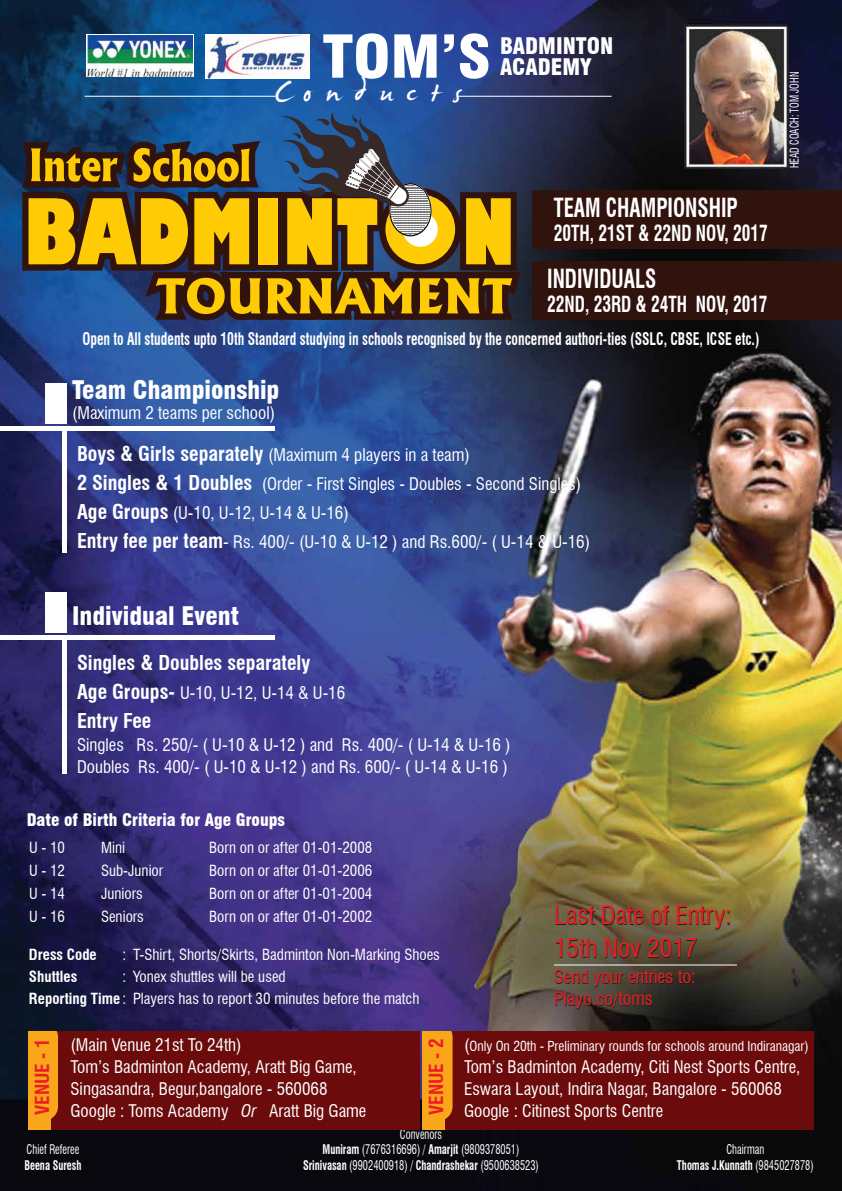
<style>
.page{position:relative;width:842px;height:1191px;background:#fff}
.page>*{position:absolute;margin:0;border:0;box-sizing:border-box;transform-origin:0 0}
.t1{font:800 condensed 88.6px "Gill Sans";color:#ffcb05}
.t2{font:900 condensed 57.6px "Swiss 721 BT";color:#fff;scale:1.09 1}
.t3{font:48.2px "James Fajardo";letter-spacing:.3em;color:#fff}
.t4{font:700 condensed 25.7px "Swiss 721 BT";color:#fff;scale:.8 1}
.t5{font:condensed 25.2px/32.6px "Swiss 721 BT";color:#ed1d24}
.t6{font:900 condensed 25px "Swiss 721 BT";color:#fff}
.t7{font:900 condensed 22.3px "Swiss 721 BT";color:#fff}
.t8{font:700 condensed 21.7px "Swiss 721 BT";color:#fff;scale:.8 1}
.t9{font:700 condensed 20px "Swiss 721 BT";color:#fff}
.t10{font:700 condensed 19px "Swiss 721 BT";color:#ed1d24}
.t11{font:condensed 18px/22px "Swiss 721 BT";color:#ed1d24}
.t12{font:condensed 17px/22px "Swiss 721 BT";color:#fff}
.t13{font:700 condensed 17px "Swiss 721 BT";color:#fff;scale:.8 1}
.t14{font:900 condensed 17px "Swiss 721 BT";color:#fff}
.t15{font:condensed 15px/22px "Swiss 721 BT";color:#fff}
.t16{font:700 condensed 15px "Swiss 721 BT";color:#fff}
.t17{font:condensed 13.5px "Swiss 721 BT";color:#fff}
.t18{font:condensed 13px/15.6px "Swiss 721 BT";color:#fff;text-align:center;scale:.8 1}
.t19{font:700 condensed 13px "Swiss 721 BT";color:#fff;scale:.8 1}
.t20{font:condensed 12px "Swiss 721 BT";color:#fff;scale:.8 1}
.s1{font-weight:700;font-size:20px}
.s2{font-weight:700}
.s3{font-style:italic}
.s4{font-size:17px}
</style>
<div class="page">
<img style="left:0;top:0;width:842px;height:1191px">
<svg style="left:86px;top:34px;width:108px;height:43px"></svg>
<img style="left:86px;top:35px;width:106px;height:41px">
<svg style="left:22px;top:112px;width:501px;height:208px;background:#6a613c"></svg>
<div style="left:423px;top:1031px;width:391px;height:98px;background:#6b0b0c"></div>
<div style="left:423px;top:1031px;width:22px;height:98px;background:#faa61a"></div>
<svg style="left:445px;top:1031px;width:8px;height:88px"></svg>
<div style="left:28px;top:1031px;width:391px;height:98px;background:#6b0b0c"></div>
<div style="left:28px;top:1031px;width:22px;height:98px;background:#faa61a"></div>
<svg style="left:50px;top:1031px;width:8px;height:89px"></svg>
<img style="left:205px;top:34px;width:105px;height:44px">
<hr style="left:85px;top:96px;width:190px;height:1px;background:#fff">
<hr style="left:457px;top:96px;width:155px;height:1px;background:#fff">
<div style="left:533px;top:191px;width:309px;height:58px;background:#31130e"></div>
<div style="left:533px;top:262px;width:309px;height:58px;background:#31130e"></div>
<hr style="left:63px;top:430px;width:4px;height:122px;background:#fff">
<div style="left:45px;top:383px;width:22px;height:40px;background:#fff"></div>
<hr style="left:0;top:426px;width:275px;height:4px;background:#fff">
<hr style="left:63px;top:639px;width:4px;height:134px;background:#fff">
<div style="left:45px;top:592px;width:22px;height:40px;background:#fff"></div>
<hr style="left:0;top:635px;width:275px;height:4px;background:#fff">
<hr style="left:554px;top:964px;width:183px;height:1px;background:#fff">
<h2 class="t2" style="left:323px;top:22px;width:156px">TOM’S</h2>
<h3 class="t3" style="left:275px;top:67px;width:188px">Conducts</h3>
<h3 class="t7" style="left:500px;top:33px;width:115px">BADMINTON</h3>
<h3 class="t7" style="left:500px;top:53px;width:93px">ACADEMY</h3>
<h1 class="t1" style="left:462px;top:176px;width:55px">N</h1>
<h3 class="t4" style="left:554px;top:192px;width:231px">TEAM CHAMPIONSHIP</h3>
<p class="t8" style="left:554px;top:220px;width:269px">20TH, 21ST &amp; 22ND NOV, 2017</p>
<h3 class="t4" style="left:547px;top:263px;width:138px">INDIVIDUALS</h3>
<p class="t8" style="left:547px;top:291px;width:277px">22ND, 23RD &amp; 24TH NOV, 2017</p>
<p class="t13" style="left:83px;top:328px;width:848px">Open to All students upto 10th Standard studying in schools recognised by the concerned authori-ties (SSLC, CBSE, ICSE etc.)</p>
<h3 class="t6" style="left:72px;top:375px;width:209px">Team Championship</h3>
<p class="t12" style="left:72px;top:402px;width:205px">(Maximum 2 teams per school)</p>
<p class="t12" style="left:77px;top:440px;width:515px;line-height:29px"><span class="s1">Boys &amp; Girls separately</span> (Maximum 4 players in a team)<br><span class="s1">2 Singles &amp; 1 Doubles</span> (Order - First Singles - Doubles - Second Singles)<br><span class="s1">Age Groups</span> (U-10, U-12, U-14 &amp; U-16)<br><span class="s1">Entry fee per team</span>- Rs. 400/- (U-10 &amp; U-12 ) and Rs.600/- ( U-14 &amp; U-16)</p>
<h3 class="t6" style="left:72px;top:601px;width:168px">Individual Event</h3>
<p class="t9" style="left:77px;top:651px;width:235px">Singles &amp; Doubles separately</p>
<p class="t12" style="left:77px;top:682px;width:270px"><span class="s1">Age Groups-</span> U-10, U-12, U-14 &amp; U-16</p>
<p class="t9" style="left:77px;top:709px;width:76px">Entry Fee</p>
<p class="t12" style="left:77px;top:734px;width:435px">Singles Rs. 250/- ( U-10 &amp; U-12 ) and Rs. 400/- ( U-14 &amp; U-16 )<br>Doubles Rs. 400/- ( U-10 &amp; U-12 ) and Rs. 600/- ( U-14 &amp; U-16 )</p>
<p class="t14" style="left:27px;top:809px;width:260px">Date of Birth Criteria for Age Groups</p>
<p class="t20" style="left:787px;top:168px;width:122px;rotate:-90deg">HEAD COACH: TOM JOHN</p>
<p class="t15" style="left:29px;top:836px;width:37px">U - 10</p>
<p class="t15" style="left:101px;top:836px;width:26px">Mini</p>
<p class="t15" style="left:209px;top:836px;width:165px">Born on or after 01-01-2008</p>
<p class="t15" style="left:29px;top:859px;width:37px">U - 12</p>
<p class="t15" style="left:101px;top:859px;width:64px">Sub-Junior</p>
<p class="t15" style="left:209px;top:859px;width:165px">Born on or after 01-01-2006</p>
<p class="t15" style="left:29px;top:882px;width:37px">U - 14</p>
<p class="t15" style="left:101px;top:882px;width:43px">Juniors</p>
<p class="t15" style="left:209px;top:882px;width:165px">Born on or after 01-01-2004</p>
<p class="t15" style="left:29px;top:905px;width:37px">U - 16</p>
<p class="t15" style="left:101px;top:905px;width:44px">Seniors</p>
<p class="t15" style="left:209px;top:905px;width:165px">Born on or after 01-01-2002</p>
<h3 class="t5" style="left:554px;top:899px;width:179px">Last Date of Entry:<br>15th Nov 2017</h3>
<p class="t16" style="left:29px;top:945px;width:69px">Dress Code</p>
<p class="t15" style="left:122px;top:943px;width:319px">: T-Shirt, Shorts/Skirts, Badminton Non-Marking Shoes</p>
<p class="t16" style="left:29px;top:967px;width:50px">Shuttles</p>
<p class="t11" style="left:554px;top:965px;width:143px">Send your entries to:<br>Playo.co/toms</p>
<p class="t15" style="left:29px;top:965px;width:392px;text-indent:93px">: Yonex shuttles will be used<br><span class="s2">Reporting Time</span> : Players has to report 30 minutes before the match</p>
<p class="t12" style="left:71px;top:1034px;width:297px">(Main Venue 21st To 24th)<br>Tom’s Badminton Academy, Aratt Big Game, Singasandra, Begur,bangalore - 560068<br>Google : Toms Academy <span class="s3">Or</span> Aratt Big Game</p>
<p class="t17" style="left:464px;top:1038px;width:346px"><span class="s4">(</span>Only On 20th - Preliminary rounds for schools around Indiranagar)</p>
<p class="t10" style="left:31px;top:1115px;width:79px;rotate:-90deg">VENUE - 1</p>
<p class="t10" style="left:425px;top:1115px;width:79px;rotate:-90deg">VENUE - 2</p>
<p class="t12" style="left:464px;top:1056px;width:338px">Tom’s Badminton Academy, Citi Nest Sports Centre,<br>Eswara Layout, Indira Nagar, Bangalore - 560068<br>Google : Citinest Sports Centre</p>
<p class="t18" style="left:27px;top:1141px;width:67px">Chief Referee</p>
<p class="t19" style="left:24px;top:1157px;width:73px">Beena Suresh</p>
<p class="t18" style="left:303px;top:1126px;width:296px">Convenors<br><span class="s2">Muniram</span> (7676316696) / <span class="s2">Amarjit</span> (9809378051)<br><span class="s2">Srinivasan</span> (9902400918) / <span class="s2">Chandrashekar</span> (9500638523)</p>
<p class="t18" style="left:677px;top:1141px;width:172px">Chairman<br><span class="s2">Thomas J.Kunnath</span> (9845027878)</p>
</div>
